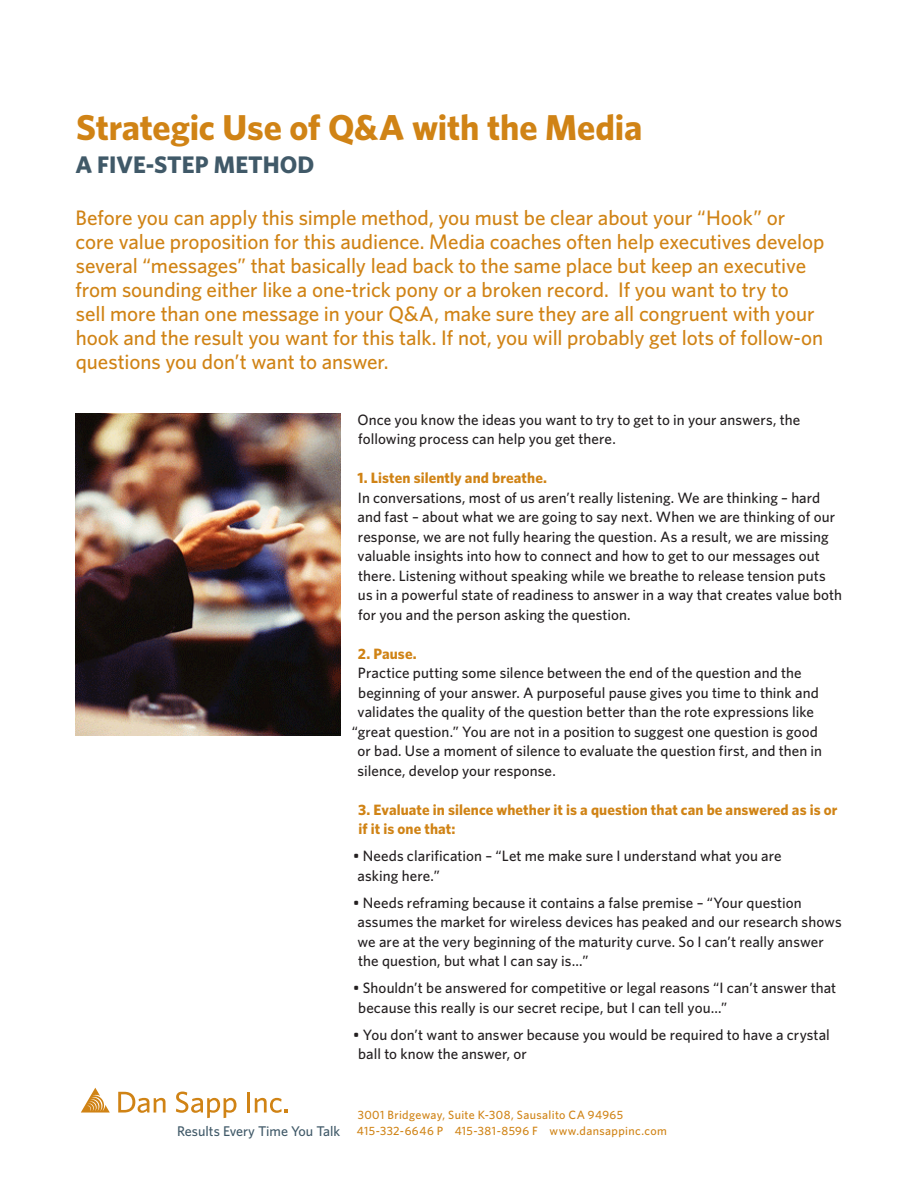
<style>
.page{position:relative;width:918px;height:1188px;background:#fff}
.page>*{position:absolute;margin:0;border:0;box-sizing:border-box;transform-origin:0 0}
.Main_Body_Copy{font:700 36px "Whitney";letter-spacing:-.005em;color:#d08315}
.Main_Body_Copy-2{font:700 24px "Whitney";color:#405968}
.Main_Body_Copy-3{font:500 21px/24px "Whitney";letter-spacing:-.005em;color:#d08315}
.Main_Body_Copy-4{font:500 15px/19.5px "Whitney";letter-spacing:.005em;color:#231f20}
.Main_Body_Copy-5{font:700 15px/19.5px "Whitney";letter-spacing:.005em;color:#d08315}
.t1{font:500 14.1px "Whitney";color:#405968}
.t2{font:500 12px "Whitney";letter-spacing:.03em;color:#d08315}
.s1{font-weight:700;color:#d08315}
</style>
<div class="page">
<svg style="left:118px;top:1092px;width:48px;height:21px"></svg>
<svg style="left:176px;top:1092px;width:60px;height:26px"></svg>
<hr style="left:247px;top:1092px;width:3px;height:21px;background:#d08315">
<svg style="left:255px;top:1098px;width:33px;height:15px"></svg>
<svg style="left:81px;top:1088px;width:29px;height:25px"></svg>
<img style="left:75px;top:413px;width:265px;height:322px">
<p class="Main_Body_Copy" style="left:76px;top:105px;width:568px">Strategic Use of Q&amp;A with the Media</p>
<p class="Main_Body_Copy-2" style="left:75px;top:150px;width:241px">A FIVE-STEP METHOD</p>
<p class="Main_Body_Copy-3" style="left:75px;top:205px;width:751px">Before you can apply this simple method, you must be clear about your “Hook” or core value proposition for this audience. Media coaches often help executives develop several “messages” that basically lead back to the same place but keep an executive from sounding either like a one-trick pony or a broken record. If you want to try to<br>sell more than one message in your Q&amp;A, make sure they are all congruent with your hook and the result you want for this talk. If not, you will probably get lots of follow-on questions you don’t want to answer.</p>
<p class="Main_Body_Copy-4" style="left:357px;top:409px;width:444px">Once you know the ideas you want to try to get to in your answers, the following process can help you get there.</p>
<p class="Main_Body_Copy-4" style="left:358px;top:468px;width:486px"><span class="s1">1. Listen silently and breathe.<br></span>In conversations, most of us aren’t really listening. We are thinking – hard and fast – about what we are going to say next. When we are thinking of our response, we are not fully hearing the question. As a result, we are missing valuable insights into how to connect and how to get to our messages out there. Listening without speaking while we breathe to release tension puts us in a powerful state of readiness to answer in a way that creates value both for you and the person asking the question.</p>
<p class="Main_Body_Copy-5" style="left:358px;top:643px;width:61px">2. Pause.</p>
<p class="Main_Body_Copy-4" style="left:358px;top:663px;width:445px">Practice putting some silence between the end of the question and the</p>
<p class="Main_Body_Copy-4" style="left:358px;top:682px;width:462px">beginning of your answer. A purposeful pause gives you time to think and</p>
<p class="Main_Body_Copy-4" style="left:358px;top:702px;width:458px">validates the quality of the question better than the rote expressions like</p>
<p class="Main_Body_Copy-4" style="left:352px;top:721px;width:467px">“great question.” You are not in a position to suggest one question is good</p>
<p class="Main_Body_Copy-4" style="left:358px;top:741px;width:466px">or bad. Use a moment of silence to evaluate the question first, and then in</p>
<p class="Main_Body_Copy-4" style="left:358px;top:760px;width:200px">silence, develop your response.</p>
<p class="Main_Body_Copy-5" style="left:358px;top:799px;width:481px">3. Evaluate in silence whether it is a question that can be answered as is or if it is one that:</p>
<p class="Main_Body_Copy-4" style="left:353px;top:846px;width:430px">• Needs clarification – “Let me make sure I understand what you are asking here.”</p>
<p class="Main_Body_Copy-4" style="left:353px;top:892px;width:490px">• Needs reframing because it contains a false premise – “Your question assumes the market for wireless devices has peaked and our research shows we are at the very beginning of the maturity curve. So I can’t really answer the question, but what I can say is…”</p>
<p class="Main_Body_Copy-4" style="left:358px;top:978px;width:480px;text-indent:-5px">• Shouldn’t be answered for competitive or legal reasons “I can’t answer that because this really is our secret recipe, but I can tell you…”</p>
<p class="Main_Body_Copy-4" style="left:358px;top:1024px;width:473px;text-indent:-5px">• You don’t want to answer because you would be required to have a crystal ball to know the answer, or</p>
<p class="t1" style="left:177px;top:1122px;width:165px">Results Every Time You Talk</p>
<p class="t2" style="left:358px;top:1108px;width:267px">3001 Bridgeway, Suite K-308, Sausalito CA 94965</p>
<p class="t2" style="left:357px;top:1124px;width:312px">415-332-6646 P 415-381-8596 F www.dansappinc.com</p>
</div>
